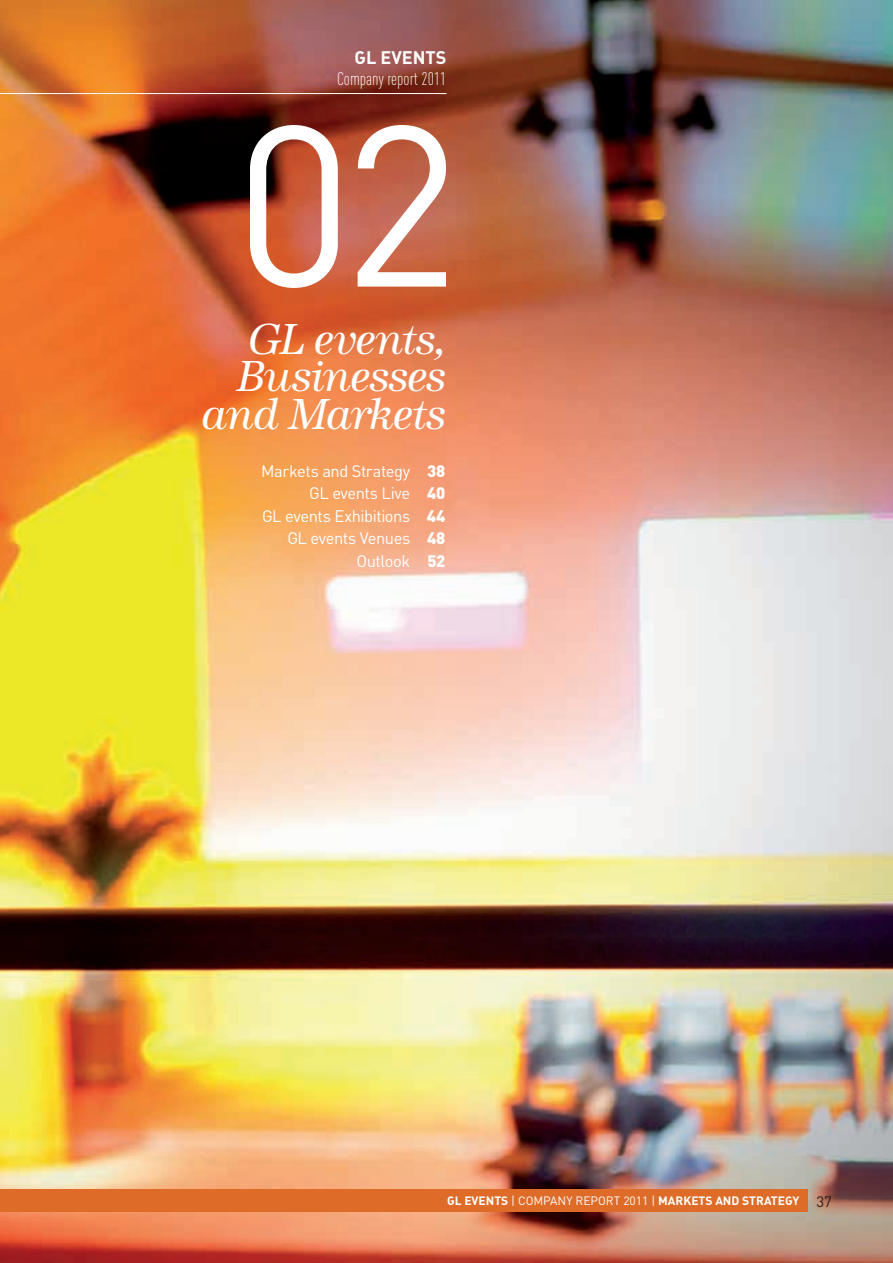
<style>
.page{position:relative;width:893px;height:1263px;background:#fff}
.page>*{position:absolute;margin:0;border:0;box-sizing:border-box;transform-origin:0 0}
.t1{font:225px "DIN";color:#fff}
.t2{font:italic 45px/37.5px "URW Antiqua";letter-spacing:-.04em;color:#fff;text-align:right}
.t3{font:300 18px "DIN Cond";color:#fff}
.t4{font:700 18px "DIN";color:#fff}
.t5{font:16.5px/22.5px "DIN";letter-spacing:-.03em;color:#fff;text-align:right}
.t6{font:700 12px "DIN";color:#fff}
.s1{font-weight:900}
.s2{font-weight:400}
.s3{font-weight:400;font-size:15px;color:#231f20}
</style>
<div class="page">
<img style="left:0;top:0;width:893px;height:1263px">
<div style="left:0;top:1189px;width:808px;height:23px;background:#de6b27"></div>
<hr style="left:0;top:93px;width:446px;height:1px;background:#fff">
<p class="t4" style="left:355px;top:46px;width:93px">GL EVENTS</p>
<p class="t3" style="left:337px;top:69px;width:111px">Company report 2011</p>
<h1 class="t1" style="left:235px;top:65px;width:226px">02</h1>
<h2 class="t2" style="left:201px;top:321px;width:247px">GL events,<br>Businesses and Markets</h2>
<p class="t5" style="left:261px;top:459px;width:185px">M arkets and Strategy <span class="s1">38<br></span>GL events Live <span class="s1">40<br></span>GL events Exhibitions <span class="s1">44<br></span>GL events Venues <span class="s1">48 </span>utlook <span class="s1">52</span></p>
<p class="t6" style="left:447px;top:1193px;width:387px">GL EVENTS <span class="s2">| company report 2011 |</span> MARKETS AND STRATEGY <span class="s3">37</span></p>
</div>
